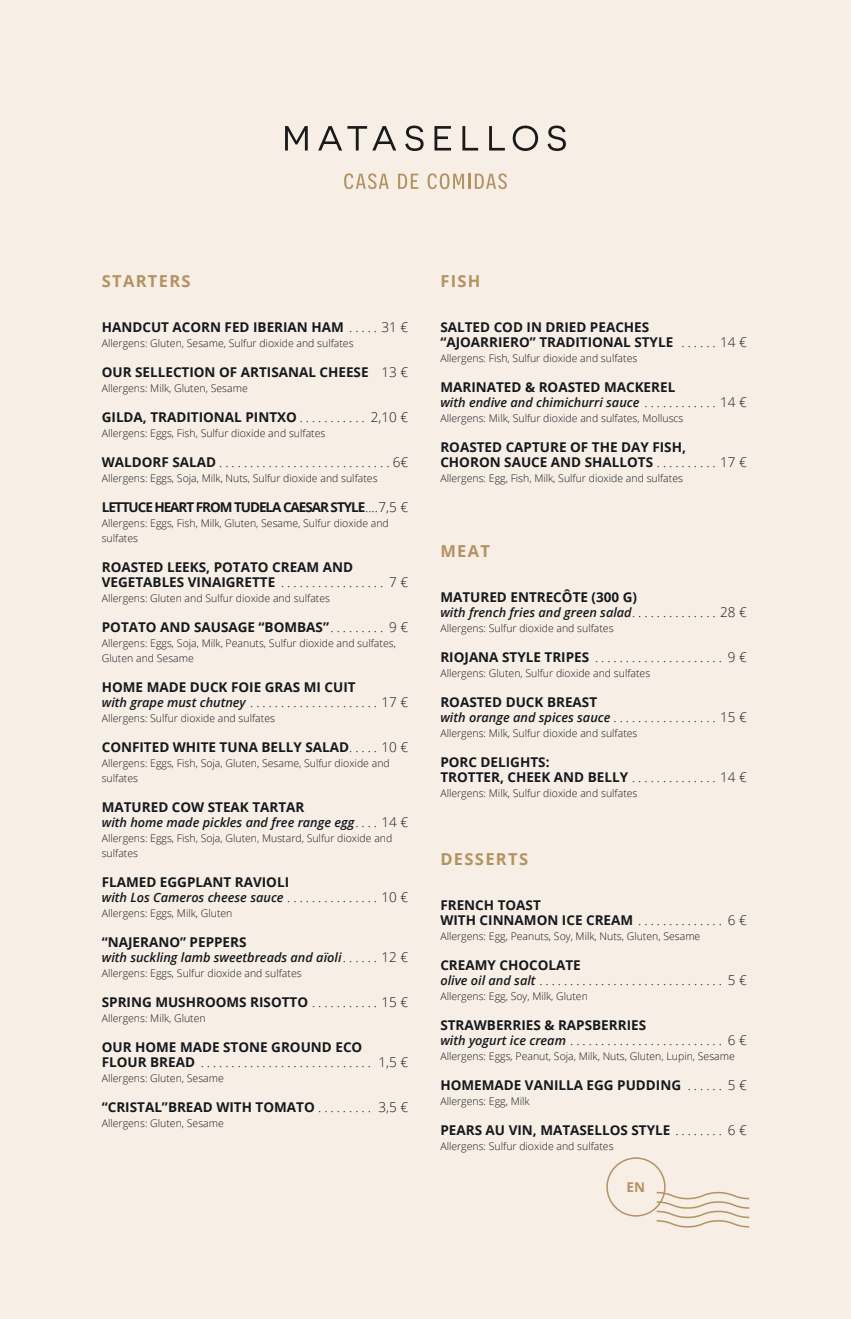
<style>
.page{position:relative;width:851px;height:1319px;background:#fff}
.page>*{position:absolute;margin:0;border:0;box-sizing:border-box;transform-origin:0 0}
.t1{font:700 16.5px "Open Sans";letter-spacing:.08em;color:#b29362}
.t2{font:700 13.5px/15px "Open Sans";color:#15191c}
.t3{font:300 13.5px/15px "Open Sans";color:#15191c}
.t4{font:700 13.5px "Open Sans";letter-spacing:-.075em;color:#15191c}
.t5{font:700 13.5px "Open Sans";color:#b29362}
.t6{font:italic 600 12.75px "Open Sans";color:#15191c}
.t7{font:300 10.5px/15px "Open Sans";color:#15191c}
.s1{font-weight:300}
.s2{font-weight:700}
.s3{font-weight:600;font-style:italic;font-size:12.75px}
.s4{font-weight:300;font-style:normal;font-size:13.5px}
</style>
<div class="page">
<div style="left:0;top:0;width:850px;height:1318px;background:#f7eee6"></div>
<svg style="left:285px;top:126px;width:23px;height:24px"></svg>
<svg style="left:318px;top:126px;width:78px;height:24px"></svg>
<svg style="left:405px;top:125px;width:18px;height:26px"></svg>
<svg style="left:434px;top:126px;width:17px;height:24px"></svg>
<svg style="left:462px;top:126px;width:16px;height:24px"></svg>
<svg style="left:489px;top:126px;width:16px;height:24px"></svg>
<svg style="left:512px;top:125px;width:26px;height:26px"></svg>
<svg style="left:547px;top:125px;width:19px;height:26px"></svg>
<svg style="left:344px;top:173px;width:44px;height:16px"></svg>
<svg style="left:398px;top:174px;width:20px;height:15px"></svg>
<svg style="left:427px;top:173px;width:79px;height:16px"></svg>
<svg style="left:655px;top:1190px;width:95px;height:37px"></svg>
<div style="left:606px;top:1157px;width:59px;height:59px;border:2px solid #b29362;border-radius:50%"></div>
<p class="t1" style="left:102px;top:269px;width:90px">STARTERS</p>
<p class="t2" style="left:102px;top:319px;width:308px">HANDCUT ACORN FED IBERIAN HAM <span class="s1">. . . . . 31 €</span></p>
<p class="t7" style="left:102px;top:335px;width:253px">Allergens: Gluten, Sesame, Sulfur dioxide and sulfates</p>
<p class="t2" style="left:102px;top:364px;width:308px">OUR SELLECTION OF ARTISANAL CHEESE <span class="s1">13 €</span></p>
<p class="t7" style="left:102px;top:380px;width:147px">Allergens: Milk, Gluten, Sesame</p>
<p class="t2" style="left:102px;top:409px;width:308px">GILDA, TRADITIONAL PINTXO <span class="s1">. . . . . . . . . . . 2,10 €</span></p>
<p class="t7" style="left:102px;top:425px;width:225px">Allergens: Eggs, Fish, Sulfur dioxide and sulfates</p>
<p class="t3" style="left:102px;top:454px;width:308px"><span class="s2">WALDORF SALAD</span>............................6€</p>
<p class="t7" style="left:102px;top:470px;width:277px">Allergens: Eggs, Soja, Milk, Nuts, Sulfur dioxide and sulfates</p>
<p class="t4" style="left:102px;top:497px;width:308px">LETTUCE HEART FROM TUDELA CAESAR STYLE<span class="s1">....7,5 €</span></p>
<p class="t7" style="left:102px;top:515px;width:288px">Allergens: Eggs, Fish, Milk, Gluten, Sesame, Sulfur dioxide and sulfates</p>
<p class="t2" style="left:102px;top:559px;width:308px">ROASTED LEEKS, POTATO CREAM AND<br>VEGETABLES VINAIGRETTE <span class="s1">. . . . . . . . . . . . . . . . . 7 €</span></p>
<p class="t7" style="left:102px;top:590px;width:230px">Allergens: Gluten and Sulfur dioxide and sulfates</p>
<p class="t2" style="left:102px;top:619px;width:308px">POTATO AND SAUSAGE “BOMBAS” <span class="s1">. . . . . . . . . 9 €</span></p>
<p class="t7" style="left:102px;top:635px;width:295px">Allergens: Eggs, Soja, Milk, Peanuts, Sulfur dioxide and sulfates,<br>Gluten and Sesame</p>
<p class="t2" style="left:102px;top:679px;width:308px">HOME MADE DUCK FOIE GRAS MI CUIT<br><span class="s3">with grape must chutney</span> <span class="s1">.....................17 €</span></p>
<p class="t7" style="left:102px;top:710px;width:175px">Allergens: Sulfur dioxide and sulfates</p>
<p class="t2" style="left:102px;top:739px;width:308px">CONFITED WHITE TUNA BELLY SALAD<span class="s1">. . . . . 10 €</span></p>
<p class="t7" style="left:102px;top:755px;width:289px">Allergens: Eggs, Fish, Soja, Gluten, Sesame, Sulfur dioxide and sulfates</p>
<p class="t2" style="left:102px;top:799px;width:204px">MATURED COW STEAK TARTAR</p>
<p class="t6" style="left:102px;top:813px;width:308px">with home made pickles and free range egg<span class="s4">. . . . 14 €</span></p>
<p class="t7" style="left:102px;top:830px;width:292px">Allergens: Eggs, Fish, Soja, Gluten, Mustard, Sulfur dioxide and sulfates</p>
<p class="t2" style="left:102px;top:874px;width:189px">FLAMED EGGPLANT RAVIOLI</p>
<p class="t6" style="left:102px;top:888px;width:308px">with Los Cameros cheese sauce <span class="s4">. . . . . . . . . . . . . . . 10 €</span></p>
<p class="t7" style="left:102px;top:905px;width:132px">Allergens: Eggs, Milk, Gluten</p>
<p class="t2" style="left:102px;top:934px;width:146px">“NAJERANO” PEPPERS</p>
<p class="t6" style="left:102px;top:948px;width:308px">with suckling lamb sweetbreads and aïoli<span class="s4">. . . . . . 12 €</span></p>
<p class="t7" style="left:102px;top:965px;width:201px">Allergens: Eggs, Sulfur dioxide and sulfates</p>
<p class="t2" style="left:102px;top:994px;width:308px">SPRING MUSHROOMS RISOTTO <span class="s1">. . . . . . . . . . . 15 €</span></p>
<p class="t7" style="left:102px;top:1010px;width:105px">Allergens: Milk, Gluten</p>
<p class="t2" style="left:102px;top:1039px;width:308px">OUR HOME MADE STONE GROUND ECO<br>FLOUR BREAD <span class="s1">............................ 1,5 €</span></p>
<p class="t7" style="left:102px;top:1070px;width:124px">Allergens: Gluten, Sesame</p>
<p class="t2" style="left:102px;top:1099px;width:308px">“CRISTAL”BREAD WITH TOMATO <span class="s1">. . . . . . . . . 3,5 €</span></p>
<p class="t7" style="left:102px;top:1115px;width:124px">Allergens: Gluten, Sesame</p>
<p class="t1" style="left:440px;top:269px;width:42px">FISH</p>
<p class="t2" style="left:440px;top:319px;width:308px">SALTED COD IN DRIED PEACHES “AJOARRIERO” TRADITIONAL STYLE <span class="s1">. . . . . . 14 €</span></p>
<p class="t7" style="left:440px;top:350px;width:198px">Allergens: Fish, Sulfur dioxide and sulfates</p>
<p class="t2" style="left:440px;top:379px;width:236px">MARINATED &amp; ROASTED MACKEREL</p>
<p class="t6" style="left:440px;top:393px;width:308px">with endive and chimichurri sauce <span class="s4">. . . . . . . . . . . . 14 €</span></p>
<p class="t7" style="left:440px;top:410px;width:244px">Allergens: Milk, Sulfur dioxide and sulfates, Molluscs</p>
<p class="t2" style="left:440px;top:439px;width:308px">ROASTED CAPTURE OF THE DAY FISH,<br>CHORON SAUCE AND SHALLOTS <span class="s1">. . . . . . . . . . 17 €</span></p>
<p class="t7" style="left:440px;top:470px;width:244px">Allergens: Egg, Fish, Milk, Sulfur dioxide and sulfates</p>
<p class="t1" style="left:440px;top:539px;width:51px">MEAT</p>
<p class="t2" style="left:440px;top:589px;width:198px">MATURED ENTRECÔTE (300 G)</p>
<p class="t6" style="left:440px;top:603px;width:308px">with french fries and green salad<span class="s4">. . . . . . . . . . . . . . 28 €</span></p>
<p class="t7" style="left:440px;top:620px;width:175px">Allergens: Sulfur dioxide and sulfates</p>
<p class="t3" style="left:440px;top:649px;width:308px"><span class="s2">RIOJANA STYLE TRIPES</span> ..................... 9 €</p>
<p class="t7" style="left:440px;top:665px;width:211px">Allergens: Gluten, Sulfur dioxide and sulfates</p>
<p class="t2" style="left:440px;top:694px;width:158px">ROASTED DUCK BREAST</p>
<p class="t6" style="left:440px;top:708px;width:308px">with orange and spices sauce <span class="s4">. . . . . . . . . . . . . . . . . 15 €</span></p>
<p class="t7" style="left:440px;top:725px;width:199px">Allergens: Milk, Sulfur dioxide and sulfates</p>
<p class="t2" style="left:440px;top:754px;width:308px">PORC DELIGHTS:<br>TROTTER, CHEEK AND BELLY <span class="s1">. . . . . . . . . . . . . . 14 €</span></p>
<p class="t7" style="left:440px;top:785px;width:199px">Allergens: Milk, Sulfur dioxide and sulfates</p>
<p class="t1" style="left:440px;top:846px;width:89px">DESSERTS</p>
<p class="t2" style="left:440px;top:896px;width:308px">FRENCH TOAST<br>WITH CINNAMON ICE CREAM <span class="s1">. . . . . . . . . . . . . . 6 €</span></p>
<p class="t7" style="left:440px;top:927px;width:261px">Allergens: Egg, Peanuts, Soy, Milk, Nuts, Gluten, Sesame</p>
<p class="t3" style="left:440px;top:956px;width:308px"><span class="s2">CREAMY CHOCOLATE<br></span><span class="s3">olive oil and salt</span>.............................. 5 €</p>
<p class="t7" style="left:440px;top:987px;width:149px">Allergens: Egg, Soy, Milk, Gluten</p>
<p class="t3" style="left:440px;top:1016px;width:308px"><span class="s2">STRAWBERRIES &amp; RAPSBERRIES<br></span><span class="s3">with yogurt ice cream</span> ......................... 6 €</p>
<p class="t7" style="left:440px;top:1047px;width:296px">Allergens: Eggs, Peanut, Soja, Milk, Nuts, Gluten, Lupin, Sesame</p>
<p class="t2" style="left:440px;top:1076px;width:308px">HOMEMADE VANILLA EGG PUDDING <span class="s1">. . . . . . 5 €</span></p>
<p class="t7" style="left:440px;top:1092px;width:91px">Allergens: Egg, Milk</p>
<p class="t2" style="left:440px;top:1121px;width:308px">PEARS AU VIN, MATASELLOS STYLE <span class="s1">. . . . . . . . 6 €</span></p>
<p class="t7" style="left:440px;top:1137px;width:175px">Allergens: Sulfur dioxide and sulfates</p>
<p class="t5" style="left:626px;top:1177px;width:20px">EN</p>
</div>
